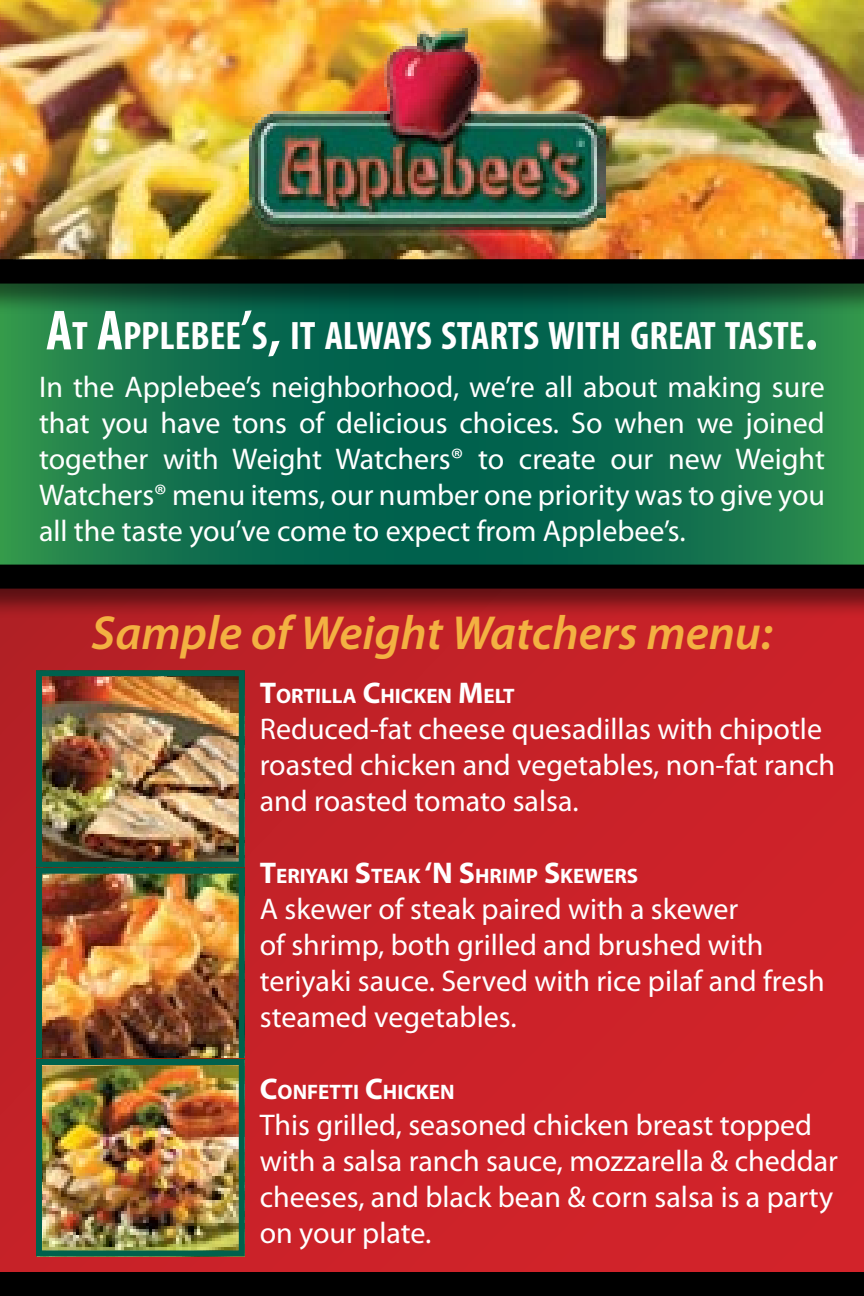
<style>
.page{position:relative;width:864px;height:1296px;background:#fff}
.page>*{position:absolute;margin:0;border:0;box-sizing:border-box;transform-origin:0 0}
.t1{font:italic 600 48px "Myriad Pro";color:#f3b142}
.t2{font:700 condensed 39.9px "Myriad Pro";color:#fff}
.t3{font:30px/36px "Myriad Pro";color:#fff}
.t4{font:700 21px "Myriad Pro";color:#fff}
.s1{font-size:57px}
.s2{font-size:30px}
</style>
<div class="page">
<div style="left:0;top:449px;width:864px;height:847px;background:linear-gradient(to right,#ba2126,#d2232a)"></div>
<div style="left:0;top:259px;width:864px;height:360px;background:#000;opacity:.5"></div>
<svg style="left:0;top:314px;width:864px;height:287px;background:#146344"></svg>
<div style="left:0;top:0;width:864px;height:314px;background:#000;opacity:.5"></div>
<img style="left:0;top:0;width:864px;height:295px">
<img style="left:250px;top:28px;width:356px;height:214px">
<img style="left:43px;top:677px;width:195px;height:381px">
<div style="left:36px;top:670px;width:209px;height:198px;border:6px solid #00614d"></div>
<div style="left:36px;top:868px;width:209px;height:197px;border:6px solid #00614d"></div>
<img style="left:43px;top:1066px;width:195px;height:183px">
<div style="left:36px;top:1059px;width:209px;height:197px;border:6px solid #00614d"></div>
<div style="left:0;top:1272px;width:864px;height:24px;background:#000"></div>
<h2 class="t2" style="left:46px;top:311px;width:773px"><span class="s1">A</span>T <span class="s1">A</span>PPLEBEE<span class="s1">’</span>S<span class="s1">,</span> IT ALWAYS STARTS WITH GREAT TASTE<span class="s1">.</span></h2>
<p class="t3" style="left:39px;top:369px;width:788px;text-align:justify">In the Applebee’s neighborhood, we’re all about making sure that you have tons of delicious choices. So when we joined together with Weight Watchers® to create our new Weight Watchers® menu items, our number one priority was to give you all the taste you’ve come to expect from Applebee’s.</p>
<h1 class="t1" style="left:91px;top:602px;width:683px">Sample of Weight Watchers menu:</h1>
<p class="t4" style="left:260px;top:682px;width:256px"><span class="s2">T</span>ORTILLA <span class="s2">C</span>HICKEN <span class="s2">M</span>ELT</p>
<p class="t3" style="left:260px;top:710px;width:577px">Reduced-fat cheese quesadillas with chipotle roasted chicken and vegetables, non-fat ranch and roasted tomato salsa.</p>
<p class="t4" style="left:260px;top:862px;width:380px"><span class="s2">T</span>ERIYAKI <span class="s2">S</span>TEAK <span class="s2">‘N S</span>HRIMP <span class="s2">S</span>KEWERS</p>
<p class="t3" style="left:260px;top:890px;width:567px">A skewer of steak paired with a skewer<br>of shrimp, both grilled and brushed with teriyaki sauce. Served with rice pilaf and fresh steamed vegetables.</p>
<p class="t4" style="left:260px;top:1078px;width:196px"><span class="s2">C</span>ONFETTI <span class="s2">C</span>HICKEN</p>
<p class="t3" style="left:260px;top:1106px;width:580px">This grilled, seasoned chicken breast topped with a salsa ranch sauce, mozzarella &amp; cheddar cheeses, and black bean &amp; corn salsa is a party on your plate.</p>
</div>
